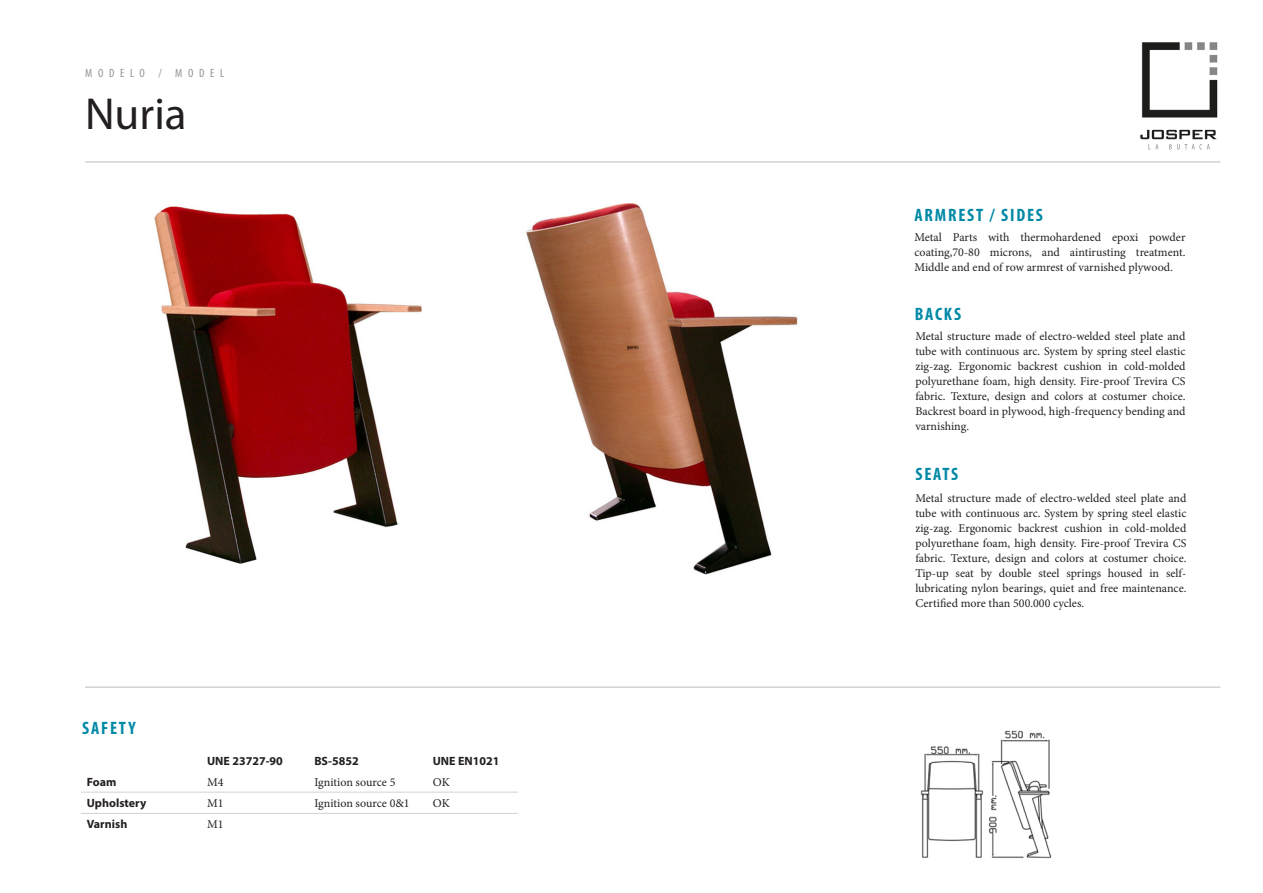
<style>
.page{position:relative;width:1263px;height:893px;background:#fff}
.page>*{position:absolute;margin:0;border:0;box-sizing:border-box;transform-origin:0 0}
.t1{font:45px "Myriad Pro";color:#231f20}
.t2{font:700 condensed 18px "Myriad Pro";letter-spacing:.1em;color:#0089a6}
.t3{font:12px/15px "Minion Pro";color:#231f20;text-align:justify}
.t4{font:700 12px "Myriad Pro";color:#231f20}
.t5{font:condensed 12px "Myriad Pro";letter-spacing:.48em;color:#939598}
</style>
<div class="page">
<hr style="left:85px;top:687px;width:1135px;height:1px;background:#bcbdc0">
<img style="left:1140px;top:42px;width:78px;height:108px">
<hr style="left:85px;top:162px;width:1135px;height:1px;background:#bcbdc0">
<img style="left:920px;top:730px;width:132px;height:129px">
<hr style="left:81px;top:792px;width:120px;height:1px;background:#d1d2d4">
<hr style="left:201px;top:792px;width:107px;height:1px;background:#d1d2d4">
<hr style="left:308px;top:792px;width:119px;height:1px;background:#d1d2d4">
<hr style="left:427px;top:792px;width:91px;height:1px;background:#d1d2d4">
<hr style="left:81px;top:813px;width:120px;height:1px;background:#d1d2d4">
<hr style="left:201px;top:813px;width:107px;height:1px;background:#d1d2d4">
<hr style="left:308px;top:813px;width:119px;height:1px;background:#d1d2d4">
<hr style="left:427px;top:813px;width:91px;height:1px;background:#d1d2d4">
<img style="left:154px;top:206px;width:268px;height:358px">
<img style="left:526px;top:203px;width:272px;height:372px">
<p class="t5" style="left:85px;top:65px;width:141px">MODELO / MODEL</p>
<p class="t1" style="left:85px;top:86px;width:103px">Nuria</p>
<p class="t2" style="left:82px;top:717px;width:55px">SAFETY</p>
<p class="t4" style="left:207px;top:753px;width:77px">UNE 23727-90</p>
<p class="t4" style="left:314px;top:753px;width:46px">BS-5852</p>
<p class="t4" style="left:433px;top:753px;width:68px">UNE EN1021</p>
<p class="t4" style="left:87px;top:774px;width:31px">Foam</p>
<p class="t3" style="left:207px;top:774px;width:18px">M4</p>
<p class="t3" style="left:314px;top:774px;width:83px">Ignition source 5</p>
<p class="t3" style="left:433px;top:774px;width:18px">OK</p>
<p class="t4" style="left:87px;top:795px;width:61px">Upholstery</p>
<p class="t3" style="left:207px;top:795px;width:18px">M1</p>
<p class="t3" style="left:314px;top:795px;width:97px">Ignition source 0&amp;1</p>
<p class="t3" style="left:433px;top:795px;width:18px">OK</p>
<p class="t4" style="left:87px;top:816px;width:42px">Varnish</p>
<p class="t3" style="left:207px;top:817px;width:18px">M1</p>
<p class="t2" style="left:914px;top:204px;width:130px">ARMREST / SIDES</p>
<p class="t3" style="left:914px;top:230px;width:273px">Metal Parts with thermohardened epoxi powder coating,70-80 microns, and aintirusting treatment.<br>Middle and end of row armrest of varnished plywood.</p>
<p class="t2" style="left:915px;top:303px;width:48px">BACKS</p>
<p class="t3" style="left:915px;top:329px;width:272px">Metal structure made of electro-welded steel plate and tube with continuous arc. System by spring steel elastic zig-zag. Ergonomic backrest cushion in cold-molded polyurethane foam, high density. Fire-proof Trevira CS fabric. Texture, design and colors at costumer choice.<br>Backrest board in plywood, high-frequency bending and varnishing.</p>
<p class="t2" style="left:915px;top:463px;width:44px">SEATS</p>
<p class="t3" style="left:915px;top:491px;width:273px">Metal structure made of electro-welded steel plate and tube with continuous arc. System by spring steel elastic zig-zag. Ergonomic backrest cushion in cold-molded polyurethane foam, high density. Fire-proof Trevira CS fabric. Texture, design and colors at costumer choice.<br>Tip-up seat by double steel springs housed in self&shy;lubricating nylon bearings, quiet and free maintenance.<br>Certified more than 500.000 cycles.</p>
</div>
